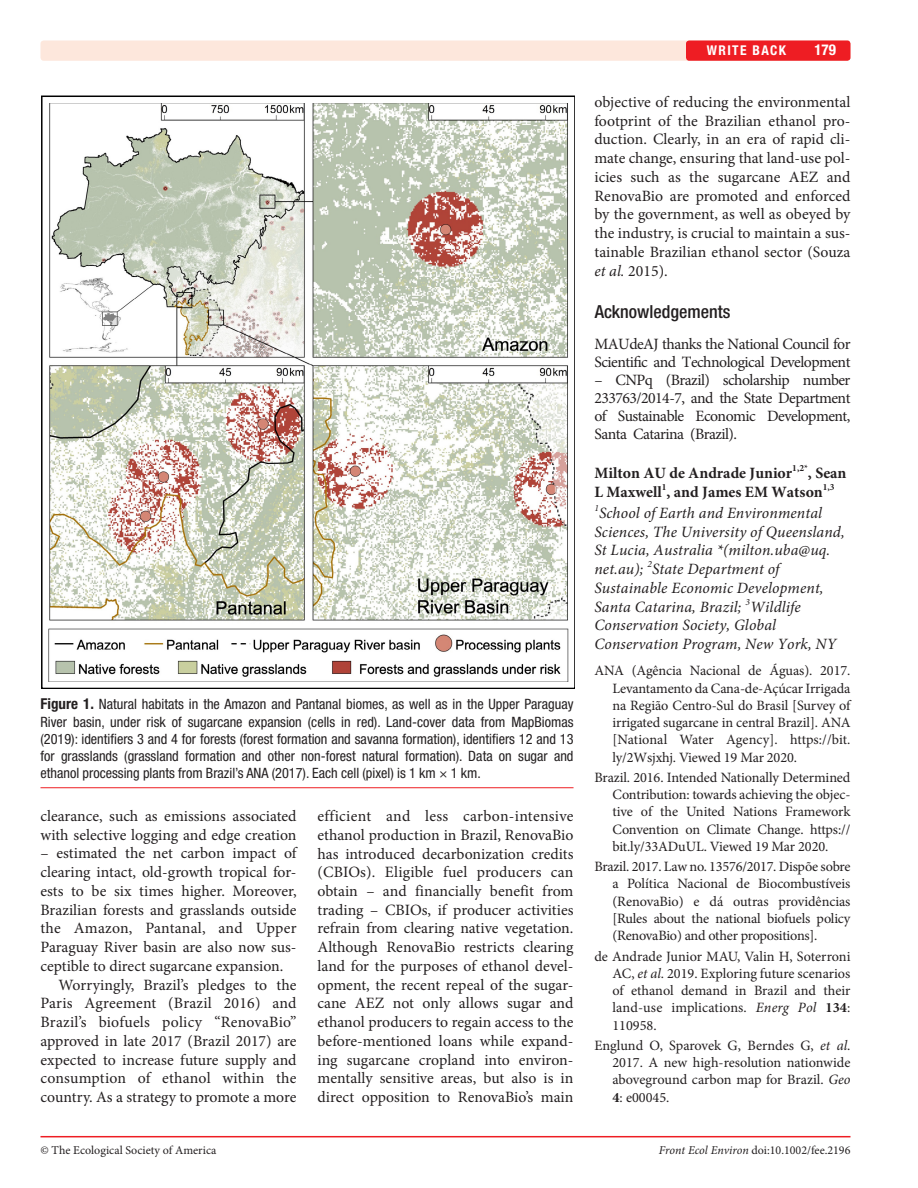
<style>
.page{position:relative;width:918px;height:1188px;background:#fff}
.page>*{position:absolute;margin:0;border:0;box-sizing:border-box;transform-origin:0 0}
.t1{font:500 condensed 18px "Helvetica Neue LT Std";color:#231f20}
.t2{font:15.75px/18.8px "Minion Pro";color:#231f20;text-align:justify}
.t3{font:italic 15.75px/18.8px "Minion Pro";letter-spacing:.01em;color:#231f20}
.t4{font:15.75px/18px "Minion Pro";letter-spacing:-.035em;color:#231f20}
.t5{font:700 15.75px/18.8px "Minion Pro";color:#231f20}
.t6{font:700 condensed 15px "Helvetica Neue LT Std";color:#fff}
.t7{font:14.25px/17.2px "Minion Pro";letter-spacing:-.01em;color:#231f20;text-align:justify}
.t8{font:condensed 14.25px/17.2px "Helvetica Neue LT Std";color:#231f20;text-align:justify}
.t9{font:700 condensed 13.5px "Helvetica Neue LT Std";letter-spacing:.1em;color:#fff}
.t10{font:12px "Minion Pro";color:#231f20}
.t11{font:700 9.45px "Minion Pro";color:#231f20}
.t12{font:italic 9.45px "Minion Pro";color:#231f20}
.s1{font-weight:700;font-size:15px}
.s2{font-style:italic}
.s3{font-weight:700}
</style>
<div class="page">
<div style="left:40px;top:40px;width:811px;height:21px;background:#fde7dc;border-radius:3px"></div>
<div style="left:686px;top:40px;width:164px;height:21px;background:#ee1d23;border-radius:3px"></div>
<hr style="left:40px;top:1136px;width:810px;height:1px;background:#ee1d23">
<hr style="left:40px;top:787px;width:534px;height:1px;background:#ee1d23">
<img style="left:49px;top:103px;width:519px;height:579px">
<div style="left:41px;top:96px;width:534px;height:592px;border:2px solid #000"></div>
<p class="t8" style="left:40px;top:696px;width:535px"><span class="s1">Figure 1.</span> Natural habitats in the Amazon and Pantanal biomes, as well as in the Upper Paraguay River basin, under risk of sugarcane expansion (cells in red). Land-cover data from MapBiomas (2019): identifiers 3 and 4 for forests (forest formation and savanna formation), identifiers 12 and 13 for grasslands (grassland formation and other non-forest natural formation). Data on sugar and ethanol processing plants from Brazil’s ANA (2017). Each cell (pixel) is 1 km × 1 km.</p>
<p class="t2" style="left:41px;top:807px;width:258px">clearance, such as emissions associated with selective logging and edge creation</p>
<p class="t2" style="left:41px;top:844px;width:258px">– estimated the net carbon impact of</p>
<p class="t2" style="left:41px;top:863px;width:258px">clearing intact, old-growth tropical for-</p>
<p class="t2" style="left:41px;top:882px;width:258px">ests to be six times higher. Moreover,</p>
<p class="t2" style="left:41px;top:900px;width:258px">Brazilian forests and grasslands outside</p>
<p class="t2" style="left:41px;top:919px;width:258px">the Amazon, Pantanal, and Upper</p>
<p class="t2" style="left:41px;top:938px;width:258px">Paraguay River basin are also now sus-</p>
<p class="t2" style="left:41px;top:957px;width:244px">ceptible to direct sugarcane expansion.</p>
<p class="t2" style="left:59px;top:975px;width:240px">Worryingly, Brazil’s pledges to the</p>
<p class="t2" style="left:41px;top:994px;width:258px">Paris Agreement (Brazil 2016) and</p>
<p class="t2" style="left:41px;top:1013px;width:258px">Brazil’s biofuels policy “RenovaBio”</p>
<p class="t2" style="left:41px;top:1031px;width:258px">approved in late 2017 (Brazil 2017) are</p>
<p class="t2" style="left:41px;top:1050px;width:258px">expected to increase future supply and</p>
<p class="t2" style="left:41px;top:1069px;width:258px">consumption of ethanol within the</p>
<p class="t2" style="left:41px;top:1088px;width:258px">country. As a strategy to promote a more</p>
<p class="t2" style="left:317px;top:807px;width:258px">efficient and less carbon-intensive ethanol production in Brazil, RenovaBio has introduced decarbonization credits (CBIOs). Eligible fuel producers can obtain – and financially benefit from trading – CBIOs, if producer activities refrain from clearing native vegetation.<br>Although RenovaBio restricts clearing land for the purposes of ethanol devel&shy;opment, the recent repeal of the sugar&shy;cane AEZ not only allows sugar and ethanol producers to regain access to the before-mentioned loans while expand&shy;ing sugarcane cropland into environ&shy;mentally sensitive areas, but also is in direct opposition to RenovaBio’s main</p>
<p class="t9" style="left:707px;top:42px;width:81px">WRITE BACK</p>
<p class="t6" style="left:814px;top:41px;width:23px">179</p>
<p class="t2" style="left:594px;top:93px;width:258px">objective of reducing the environmental footprint of the Brazilian ethanol pro&shy;duction. Clearly, in an era of rapid cli&shy;mate change, ensuring that land-use pol&shy;icies such as the sugarcane AEZ and RenovaBio are promoted and enforced by the government, as well as obeyed by the industry, is crucial to maintain a sus&shy;tainable Brazilian ethanol sector (Souza <span class="s2">et al.</span> 2015).</p>
<p class="t1" style="left:595px;top:301px;width:137px">Acknowledgements</p>
<p class="t4" style="left:594px;top:335px;width:258px">MAUdeAJ thanks the National Council for<br>Scientific and Technological Development</p>
<p class="t2" style="left:594px;top:371px;width:258px;line-height:18px">– CNPq (Brazil) scholarship number 233763/2014-7, and the State Department of Sustainable Economic Development, Santa Catarina (Brazil).</p>
<p class="t5" style="left:594px;top:464px;width:199px">Milton AU de Andrade Junior</p>
<p class="t11" style="left:792px;top:462px;width:17px">1,2*</p>
<p class="t5" style="left:594px;top:464px;width:254px;text-indent:214px">, Sean<br>L Maxwell<sup>1</sup>, and James EM Watson<sup>1,3</sup></p>
<p class="t12" style="left:594px;top:501px;width:6px">1</p>
<p class="t3" style="left:594px;top:503px;width:252px">School of Earth and Environmental Sciences, The University of Queensland, St Lucia, Australia *(milton.uba@uq. net.au); <sup>2</sup>State Department of Sustainable Economic Development, Santa Catarina, Brazil; <sup>3</sup>Wildlife Conservation Society, Global Conservation Program, New York, NY</p>
<p class="t7" style="left:612px;top:662px;width:240px;text-indent:-18px">ANA (Agência Nacional de Águas). 2017.<br>Levantamento da Cana-de-Açúcar Irrigada na Região Centro-Sul do Brasil [Survey of irrigated sugarcane in central Brazil]. ANA [National Water Agency]. https://bit. ly/2Wsjxhj. Viewed 19 Mar 2020.</p>
<p class="t7" style="left:612px;top:769px;width:240px;text-indent:-18px">Brazil. 2016. Intended Nationally Determined Contribution: towards achieving the objec&shy;tive of the United Nations Framework Convention on Climate Change. https:// bit.ly/33ADuUL. Viewed 19 Mar 2020.</p>
<p class="t7" style="left:612px;top:858px;width:240px;text-indent:-18px">Brazil. 2017. Law no. 13576/2017. Dispõe sobre a Política Nacional de Biocombustíveis (RenovaBio) e dá outras providências [Rules about the national biofuels policy (RenovaBio) and other propositions].</p>
<p class="t7" style="left:612px;top:947px;width:240px;text-indent:-18px">de Andrade Junior MAU, Valin H, Soterroni AC, <span class="s2">et al</span>. 2019. Exploring future scenarios of ethanol demand in Brazil and their land-use implications. <span class="s2">Energ Pol</span> <span class="s3">134</span>:<br>110958.</p>
<p class="t7" style="left:612px;top:1037px;width:240px;text-indent:-18px">Englund O, Sparovek G, Berndes G, <span class="s2">et al</span>.<br>2017. A new high-resolution nationwide aboveground carbon map for Brazil. <span class="s2">Geo </span><span class="s3">4</span>: e00045.</p>
<p class="t10" style="left:40px;top:1142px;width:177px">© The Ecological Society of America</p>
<p class="t10" style="left:659px;top:1142px;width:193px"><span class="s2">Front Ecol Environ</span> doi:10.1002/fee.2196</p>
</div>
